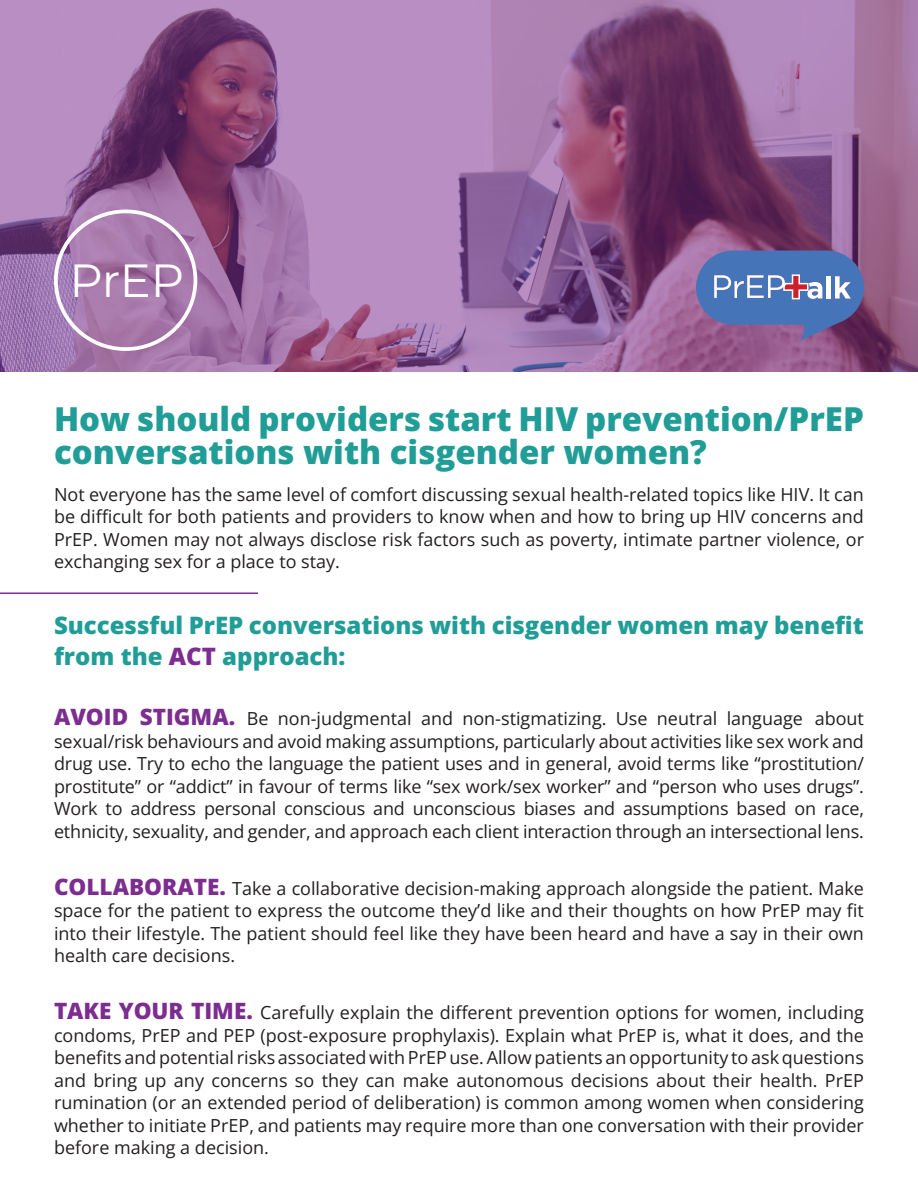
<style>
.page{position:relative;width:918px;height:1188px;background:#fff}
.page>*{position:absolute;margin:0;border:0;box-sizing:border-box;transform-origin:0 0}
.t1{font:46.5px "Montserrat";color:#fff}
.t2{font:33px/33px "Open Sans";color:#209d97}
.t3{font:24px/31.5px "Open Sans";color:#209d97}
.body{font:18px/22.5px "Open Sans";color:#231f20;text-align:justify}
.s1{color:#7d2c90}
.s2{font-size:22.5px;color:#7d2c90}
</style>
<div class="page">
<svg style="left:0;top:0;width:918px;height:372px;background:#9a6a9c"></svg>
<div style="left:54px;top:210px;width:143px;height:141px;border:4px solid #fff;border-radius:50%"></div>
<svg style="left:696px;top:250px;width:168px;height:91px;background:#6674ad"></svg>
<hr style="left:0;top:592px;width:258px;height:2px;background:#7d2c90">
<p class="t1" style="left:70px;top:249px;width:116px">PrEP</p>
<p class="t2" style="left:54px;top:402px;width:811px">How should providers start HIV prevention/PrEP conversations with cisgender women?</p>
<p class="body" style="left:54px;top:483px;width:812px">Not everyone has the same level of comfort discussing sexual health-related topics like HIV. It can be difficult for both patients and providers to know when and how to bring up HIV concerns and PrEP. Women may not always disclose risk factors such as poverty, intimate partner violence, or exchanging sex for a place to stay.</p>
<p class="t3" style="left:54px;top:609px;width:811px">Successful PrEP conversations with cisgender women may benefit from the <span class="s1">ACT</span> approach:</p>
<p class="body" style="left:54px;top:707px;width:812px"><span class="s2">AVOID STIGMA.</span> Be non-judgmental and non-stigmatizing. Use neutral language about sexual/risk behaviours and avoid making assumptions, particularly about activities like sex work and drug use. Try to echo the language the patient uses and in general, avoid terms like “prostitution/ prostitute” or “addict” in favour of terms like “sex work/sex worker” and “person who uses drugs”.<br>Work to address personal conscious and unconscious biases and assumptions based on race, ethnicity, sexuality, and gender, and approach each client interaction through an intersectional lens.</p>
<p class="body" style="left:54px;top:877px;width:812px"><span class="s2">COLLABORATE.</span> Take a collaborative decision-making approach alongside the patient. Make space for the patient to express the outcome they’d like and their thoughts on how PrEP may fit into their lifestyle. The patient should feel like they have been heard and have a say in their own health care decisions.</p>
<p class="body" style="left:54px;top:1001px;width:812px"><span class="s2">TAKE YOUR TIME.</span> Carefully explain the different prevention options for women, including condoms, PrEP and PEP (post-exposure prophylaxis). Explain what PrEP is, what it does, and the benefits and potential risks associated with PrEP use. Allow patients an opportunity to ask questions and bring up any concerns so they can make autonomous decisions about their health. PrEP rumination (or an extended period of deliberation) is common among women when considering whether to initiate PrEP, and patients may require more than one conversation with their provider before making a decision.</p>
</div>
